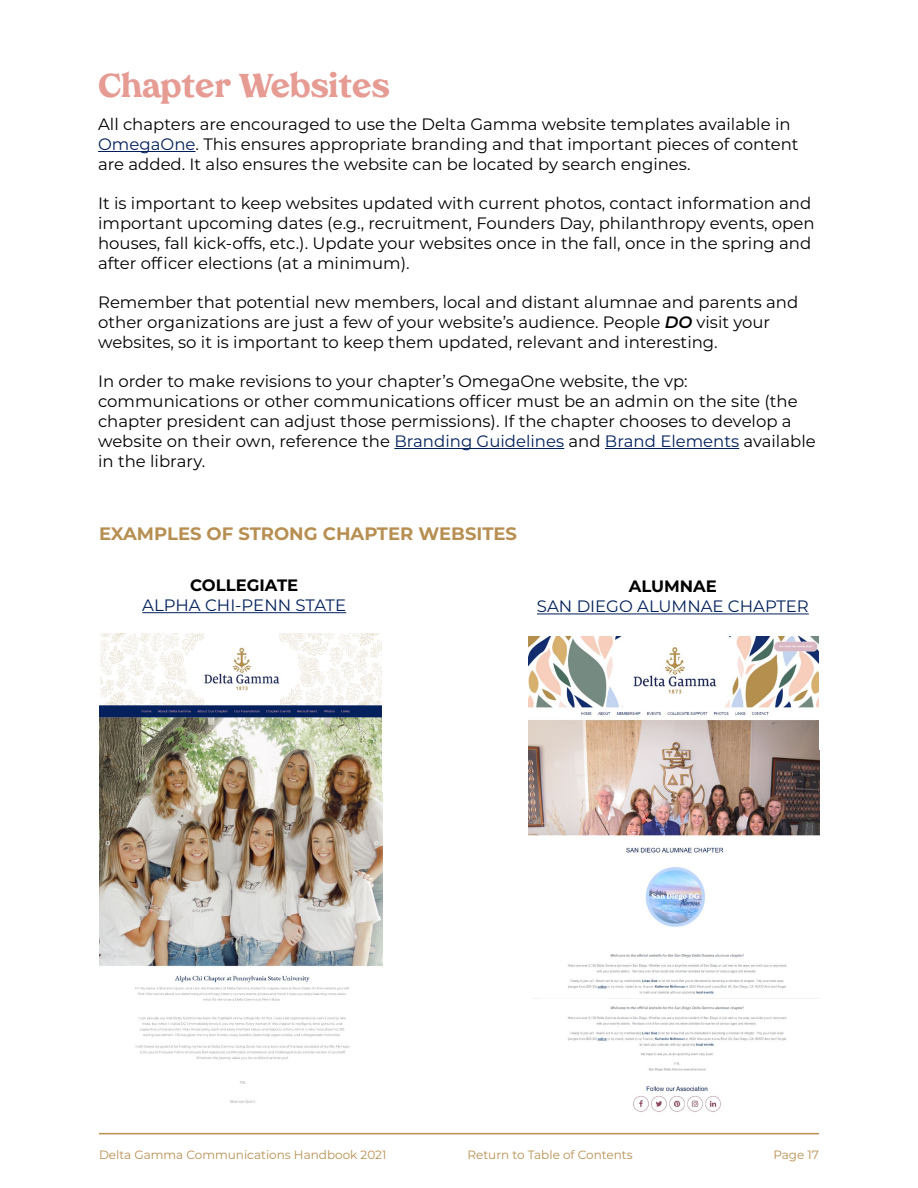
<style>
.page{position:relative;width:918px;height:1188px;background:#fff}
.page>*{position:absolute;margin:0;border:0;box-sizing:border-box;transform-origin:0 0}
.t1{font:800 33px "Tropiline";color:#e69b93}
.t2{font:700 18px "Montserrat";color:#b88f52}
.t3{font:16.5px/19.8px "Montserrat";color:#000}
.t4{font:16.5px "Montserrat";color:#00205b}
.t5{font:700 16.5px "Montserrat";color:#000}
.t6{font:12px "Montserrat";color:#b88f52}
.s1{color:#00205b}
.s2{font-weight:600;font-style:italic}
</style>
<div class="page">
<hr style="left:99px;top:1133px;width:720px;height:1px;background:#b88f52">
<hr style="left:98px;top:151px;width:98px;height:1px;background:#00205b">
<hr style="left:394px;top:448px;width:170px;height:1px;background:#00205b">
<hr style="left:605px;top:448px;width:134px;height:1px;background:#00205b">
<img style="left:99px;top:808px;width:283px;height:229px">
<img style="left:99px;top:634px;width:283px;height:174px">
<img style="left:135px;top:1045px;width:215px;height:59px">
<hr style="left:142px;top:612px;width:204px;height:1px;background:#00205b">
<img style="left:529px;top:636px;width:290px;height:114px">
<img style="left:531px;top:998px;width:288px;height:114px">
<img style="left:567px;top:867px;width:220px;height:127px">
<img style="left:529px;top:750px;width:290px;height:103px">
<hr style="left:537px;top:614px;width:272px;height:1px;background:#00205b">
<h1 class="t1" style="left:98px;top:66px;width:293px">Chapter Websites</h1>
<p class="t3" style="left:98px;top:114px;width:702px">All chapters are encouraged to use the Delta Gamma website templates available in<br><span class="s1">OmegaOne</span>. This ensures appropriate branding and that important pieces of content are added. It also ensures the website can be located by search engines.</p>
<p class="t3" style="left:98px;top:193px;width:718px">It is important to keep websites updated with current photos, contact information and important upcoming dates (e.g., recruitment, Founders Day, philanthropy events, open houses, fall kick-offs, etc.). Update your websites once in the fall, once in the spring and after officer elections (at a minimum).</p>
<p class="t3" style="left:98px;top:292px;width:702px">Remember that potential new members, local and distant alumnae and parents and other organizations are just a few of your website’s audience. People <span class="s2">DO</span> visit your websites, so it is important to keep them updated, relevant and interesting.</p>
<p class="t3" style="left:98px;top:371px;width:719px">In order to make revisions to your chapter’s OmegaOne website, the vp: communications or other communications officer must be an admin on the site (the chapter president can adjust those permissions). If the chapter chooses to develop a website on their own, reference the <span class="s1">Branding Guidelines</span> and <span class="s1">Brand Elements</span> available in the library.</p>
<p class="t2" style="left:99px;top:521px;width:420px">EXAMPLES OF STRONG CHAPTER WEBSITES</p>
<p class="t5" style="left:190px;top:573px;width:110px">COLLEGIATE</p>
<p class="t4" style="left:142px;top:594px;width:205px">ALPHA CHI-PENN STATE</p>
<p class="t5" style="left:629px;top:575px;width:90px">ALUMNAE</p>
<p class="t4" style="left:537px;top:595px;width:273px">SAN DIEGO ALUMNAE CHAPTER</p>
<p class="t6" style="left:99px;top:1147px;width:289px">Delta Gamma Communications Handbook 2021</p>
<p class="t6" style="left:468px;top:1147px;width:167px">Return to Table of Contents</p>
<p class="t6" style="left:773px;top:1147px;width:47px">Page 17</p>
</div>
